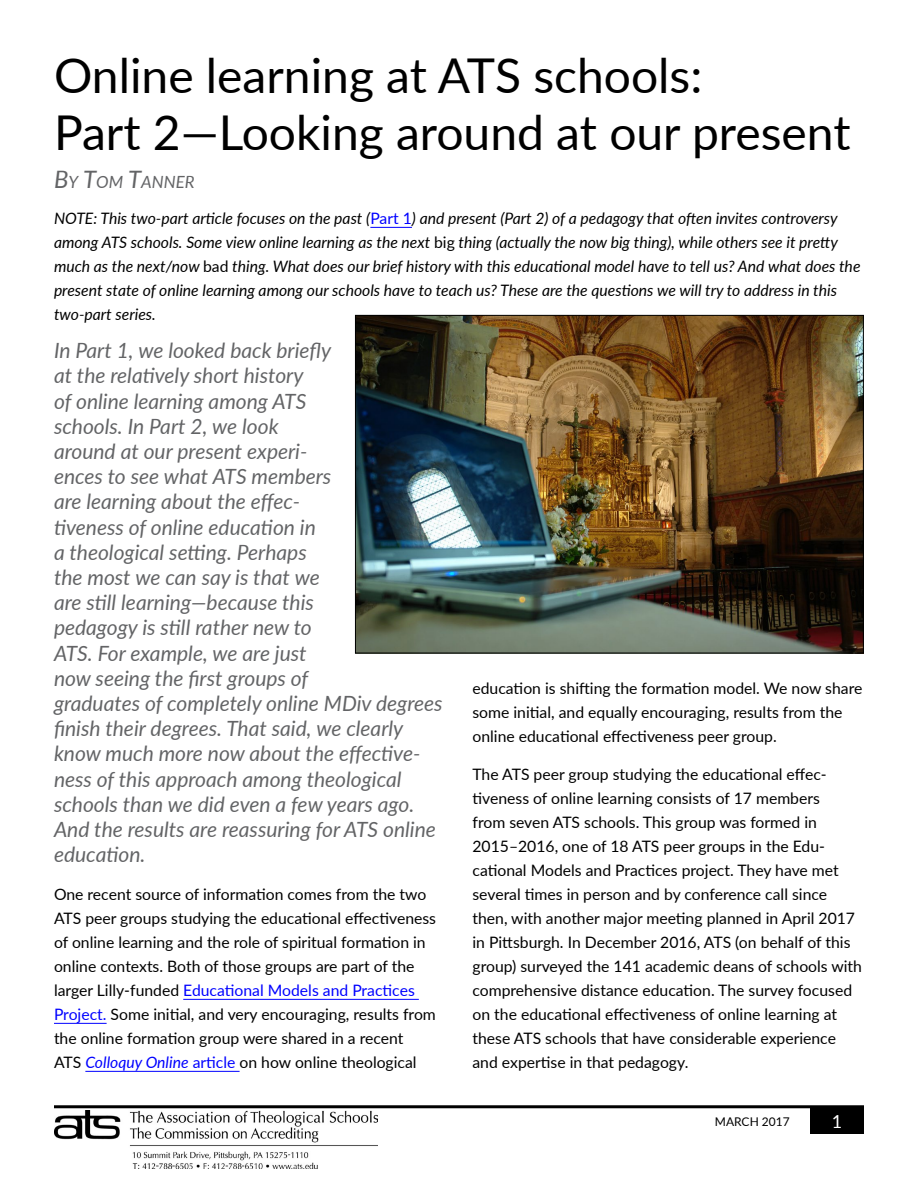
<style>
.page{position:relative;width:918px;height:1188px;background:#fff}
.page>*{position:absolute;margin:0;border:0;box-sizing:border-box;transform-origin:0 0}
.Headline{font:48px/57.6px "Lato";color:#000}
.Body_Text{font:italic 21px/25.2px "Lato";color:#636466}
.t1{font:18px "Lato";color:#fff}
.Byline{font:italic 16.8px "Lato";color:#636466}
.Body_Text-2{font:15.75px/24px "Lato";color:#000}
.Body_Text-3{font:italic 15.75px/24px "Lato";color:#000}
.t2{font:12px "Lato";color:#000}
.s1{font-size:24px}
.s2{font-style:normal;color:#00f}
.s3{font-style:normal}
.s4{color:#00f}
.s5{font-style:italic;color:#00f}
</style>
<div class="page">
<div style="left:810px;top:1107px;width:54px;height:27px;background:#000"></div>
<hr style="left:54px;top:1105px;width:810px;height:3px;background:#000">
<img style="left:54px;top:1110px;width:324px;height:59px">
<hr style="left:183px;top:999px;width:236px;height:1px;background:#00f">
<hr style="left:54px;top:1023px;width:53px;height:1px;background:#00f">
<hr style="left:85px;top:1071px;width:155px;height:1px;background:#00f">
<img style="left:357px;top:317px;width:505px;height:334px">
<hr style="left:370px;top:227px;width:42px;height:1px;background:#00f">
<p class="Headline" style="left:54px;top:44px;width:798px">Online learning at ATS schools:<br>Part 2—Looking around at our present</p>
<p class="Byline" style="left:54px;top:170px;width:142px"><span class="s1">B</span>Y <span class="s1">T</span>OM <span class="s1">T</span>ANNER</p>
<p class="Body_Text-3" style="left:54px;top:205px;width:808px">NOTE: This two-part article focuses on the past (<span class="s2">Part 1</span>) and present (Part 2) of a pedagogy that often invites controversy among ATS schools. Some view online learning as the next <span class="s3">big</span> thing (actually the now big thing), while others see it pretty much as the next/now <span class="s3">bad</span> thing. What does our brief history with this educational model have to tell us? And what does the present state of online learning among our schools have to teach us? These are the questions we will try to address in this two-part series.</p>
<p class="Body_Text" style="left:54px;top:337px;width:390px">In Part 1, we looked back briefly<br>at the relatively short history<br>of online learning among ATS<br>schools. In Part 2, we look<br>around at our present experi-<br>ences to see what ATS members<br>are learning about the effec-<br>tiveness of online education in<br>a theological setting. Perhaps<br>the most we can say is that we<br>are still learning—because this<br>pedagogy is still rather new to<br>ATS. For example, we are just<br>now seeing the first groups of<br>graduates of completely online MDiv degrees finish their degrees. That said, we clearly know much more now about the effective&shy;ness of this approach among theological schools than we did even a few years ago.<br>And the results are reassuring for ATS online education.</p>
<p class="Body_Text-2" style="left:54px;top:881px;width:384px">One recent source of information comes from the two ATS peer groups studying the educational effectiveness of online learning and the role of spiritual formation in online contexts. Both of those groups are part of the larger Lilly-funded <span class="s4">Educational Models and Practices Project.</span> Some initial, and very encouraging, results from the online formation group were shared in a recent<br>ATS <span class="s5">Colloquy Online</span> <span class="s4">article</span> on how online theological</p>
<p class="Body_Text-2" style="left:472px;top:676px;width:391px">education is shifting the formation model. We now share some initial, and equally encouraging, results from the online educational effectiveness peer group.</p>
<p class="Body_Text-2" style="left:472px;top:762px;width:391px">The ATS peer group studying the educational effec&shy;tiveness of online learning consists of 17 members<br>from seven ATS schools. This group was formed in 2015–2016, one of 18 ATS peer groups in the Edu&shy;cational Models and Practices project. They have met several times in person and by conference call since then, with another major meeting planned in April 2017 in Pittsburgh. In December 2016, ATS (on behalf of this group) surveyed the 141 academic deans of schools with comprehensive distance education. The survey focused on the educational effectiveness of online learning at these ATS schools that have considerable experience and expertise in that pedagogy.</p>
<p class="t2" style="left:715px;top:1113px;width:76px">MARCH 2017</p>
<p class="t1" style="left:832px;top:1108px;width:12px">1</p>
</div>
